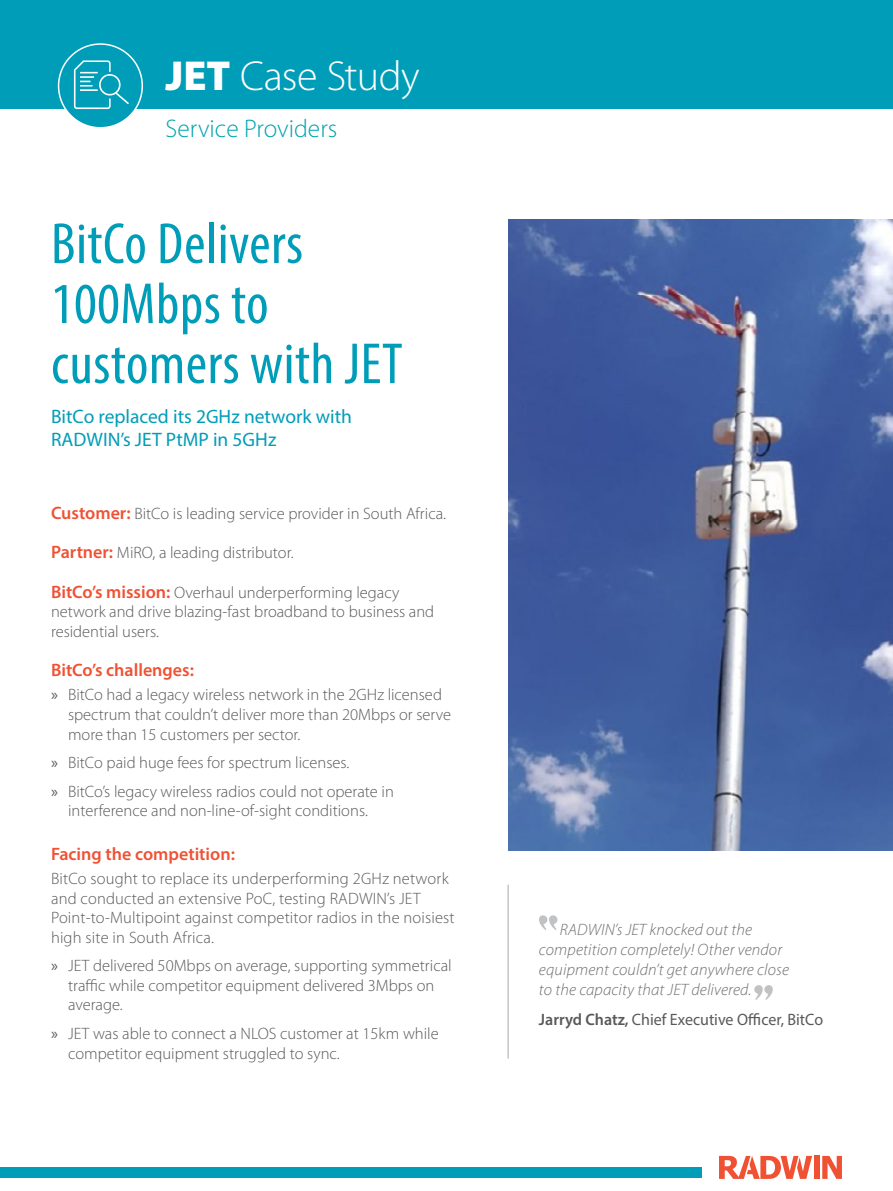
<style>
.page{position:relative;width:893px;height:1191px;background:#fff}
.page>*{position:absolute;margin:0;border:0;box-sizing:border-box;transform-origin:0 0}
.t1{font:condensed 58.5px/60px "Myriad Pro";letter-spacing:.01em;color:#009db9}
.t2{font:300 42px "Myriad Pro";letter-spacing:-.01em;color:#fff}
.t3{font:300 25.5px "Myriad Pro";color:#00a3ae}
.t4{font:19.5px/23.4px "Myriad Pro";color:#009db9}
.t5{font:600 18px "Myriad Pro";color:#f05133}
.t6{font:300 16.5px/19.5px "Myriad Pro";color:#58595b}
.t7{font:italic 300 16.5px/19.8px "Myriad Pro";letter-spacing:.01em;color:#6d6e71}
.t8{font:16.5px "Myriad Pro";color:#58595b}
.s1{font-weight:900}
.s2{font-weight:600;font-size:18px;color:#f05133}
.s3{font-weight:600}
</style>
<div class="page">
<div style="left:0;top:1167px;width:701px;height:11px;background:#009db9"></div>
<div style="left:0;top:0;width:893px;height:108px;background:#009db9"></div>
<div style="left:814px;top:1155px;width:6px;height:23px;background:#f05133"></div>
<svg style="left:822px;top:1155px;width:20px;height:23px"></svg>
<svg style="left:719px;top:1155px;width:93px;height:23px"></svg>
<div style="left:59px;top:44px;width:83px;height:84px;background:#009db9;border-radius:50%"></div>
<div style="left:58px;top:43px;width:85px;height:85px;border:2px solid #fff;border-radius:50%"></div>
<svg style="left:74px;top:60px;width:55px;height:49px"></svg>
<img style="left:509px;top:219px;width:384px;height:631px">
<svg style="left:539px;top:915px;width:19px;height:15px"></svg>
<svg style="left:754px;top:985px;width:19px;height:15px"></svg>
<hr style="left:508px;top:884px;width:1px;height:174px;background:#a7a9ac">
<h2 class="t2" style="left:165px;top:51px;width:256px"><span class="s1">JET</span> Case Study</h2>
<h3 class="t3" style="left:165px;top:113px;width:173px">Service Providers</h3>
<h1 class="t1" style="left:51px;top:213px;width:353px">BitCo Delivers<br>100Mbps to customers with JET</h1>
<p class="t4" style="left:51px;top:404px;width:302px">BitCo replaced its 2GHz network with<br>RADWINs’ JET PtMP in 5GHz</p>
<p class="t6" style="left:51px;top:503px;width:397px"><span class="s2">Customer:</span> BitCo is leading service provider in South Africa.</p>
<p class="t6" style="left:51px;top:543px;width:244px"><span class="s2">Partner:</span> MiRO a, leading distributor.</p>
<p class="t6" style="left:51px;top:582px;width:385px"><span class="s2">BitCos’ mission:</span> Overhaul underperforming legacy network and drive blazing-fast broadband to business and residential users.</p>
<p class="t5" style="left:51px;top:659px;width:144px">BitCos’ challenges:</p>
<p class="t6" style="left:68px;top:685px;width:375px">BitCo had a legacy wireless network in the 2GHz licensed</p>
<p class="t8" style="left:51px;top:684px;width:8px">»</p>
<p class="t8" style="left:51px;top:752px;width:8px">»</p>
<p class="t8" style="left:51px;top:781px;width:8px">»</p>
<p class="t6" style="left:68px;top:704px;width:385px">spectrum that couldnt’ deliver more than 20Mbps or serve more than 15 customers per sector.</p>
<p class="t6" style="left:68px;top:753px;width:283px">BitCo paid huge fees for spectrum licenses.</p>
<p class="t6" style="left:68px;top:781px;width:327px">BitCos’ legacy wireless radios could not operate in</p>
<p class="t6" style="left:68px;top:801px;width:302px">interference and non-line-of-sight conditions.</p>
<p class="t5" style="left:51px;top:842px;width:185px">Facing the competition:</p>
<p class="t6" style="left:51px;top:868px;width:405px">BitCo sought to replace its underperforming 2GHz network and conducted an extensive PoC, testing RADWINs’ JET Point-to-Multipoint against competitor radios in the noisiest high site in South Africa.</p>
<p class="t6" style="left:68px;top:955px;width:385px">JET delivered 50Mbps on average, supporting symmetrical</p>
<p class="t8" style="left:51px;top:955px;width:8px">»</p>
<p class="t8" style="left:51px;top:1023px;width:8px">»</p>
<p class="t6" style="left:68px;top:975px;width:368px">traffic while competitor equipment delivered 3Mbps on average.</p>
<p class="t6" style="left:68px;top:1023px;width:372px">JET was able to connect a NLOS customer at 15km while</p>
<p class="t6" style="left:68px;top:1043px;width:273px">competitor equipment struggled to sync.</p>
<p class="t7" style="left:539px;top:919px;width:252px;text-indent:21px">RADWINs’ JET knocked out the competition completely! Other vendor equipment couldnt’ get anywhere close to the capacity that JET delivered.</p>
<p class="t8" style="left:539px;top:1009px;width:286px"><span class="s3">Jarryd Chatz,</span> Chief Executive Officer, BitCo</p>
</div>
